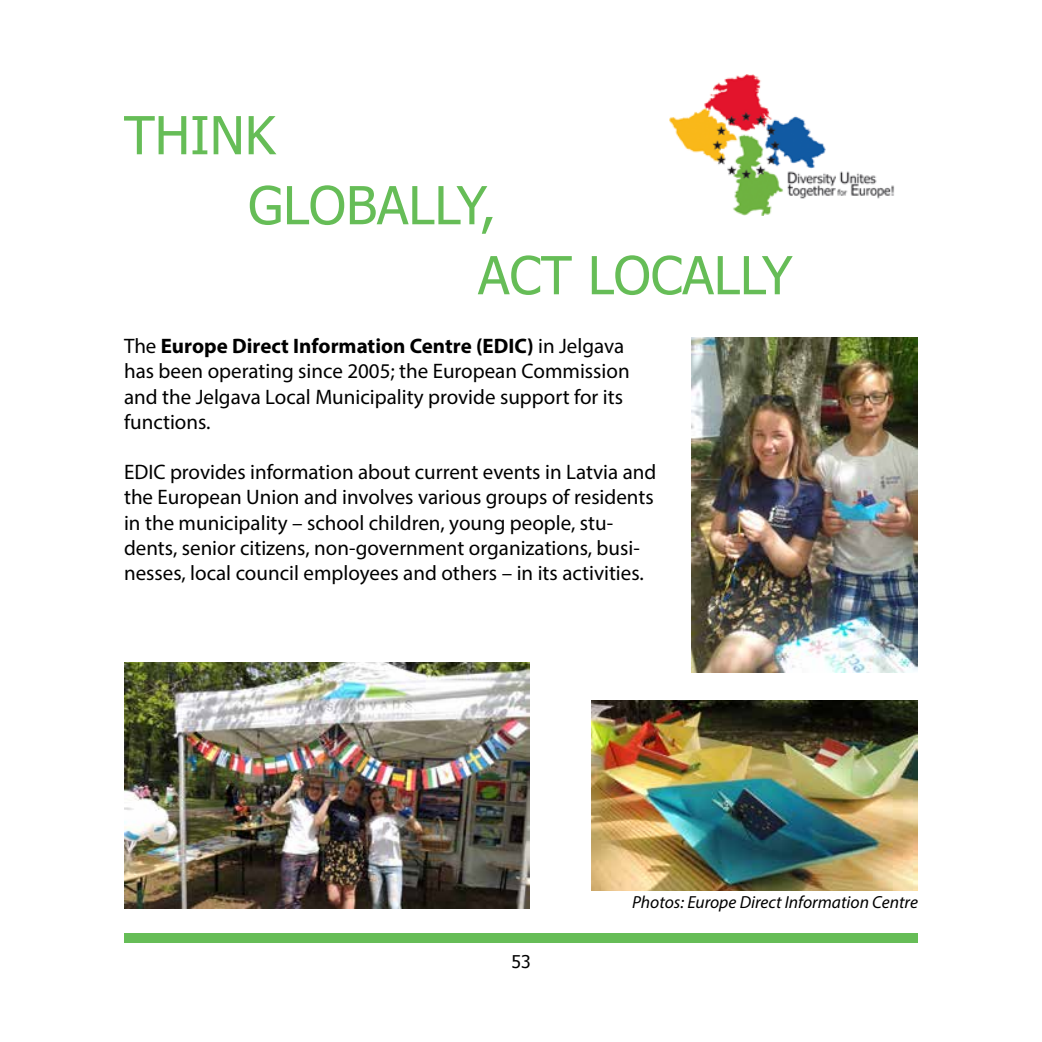
<style>
.page{position:relative;width:1042px;height:1042px;background:#fff}
.page>*{position:absolute;margin:0;border:0;box-sizing:border-box;transform-origin:0 0}
.t1{font:52.5px "Tahoma";color:#66bd57}
.t2{font:21px/25.2px "Myriad Pro";color:#000}
.t3{font:italic 17.5px "Myriad Pro";color:#000}
.t4{font:17.5px "Tahoma";color:#000}
.s1{font-weight:700}
</style>
<div class="page">
<img style="left:669px;top:74px;width:226px;height:142px">
<div style="left:124px;top:933px;width:794px;height:10px;background:#66bd57"></div>
<img style="left:124px;top:662px;width:406px;height:246px">
<img style="left:692px;top:337px;width:226px;height:335px">
<img style="left:591px;top:700px;width:327px;height:190px">
<h1 class="t1" style="left:124px;top:102px;width:153px">THINK</h1>
<h1 class="t1" style="left:248px;top:172px;width:249px">GLOBALLY,</h1>
<h1 class="t1" style="left:478px;top:242px;width:316px">ACT LOCALLY</h1>
<p class="t2" style="left:124px;top:333px;width:507px">The <span class="s1">Europe Direct Information Centre (EDIC)</span> in Jelgava has been operating since 2005; the European Commission and the Jelgava Local Municipality provide support for its functions.</p>
<p class="t2" style="left:124px;top:459px;width:534px">EDIC provides information about current events in Latvia and the European Union and involves various groups of residents in the municipality – school children, young people, stu&shy;dents, senior citizens, non-government organizations, busi&shy;nesses, local council employees and others – in its activities.</p>
<p class="t4" style="left:511px;top:950px;width:21px">53</p>
<p class="t3" style="left:632px;top:891px;width:287px">Photos: Europe Direct Information Centre</p>
</div>
